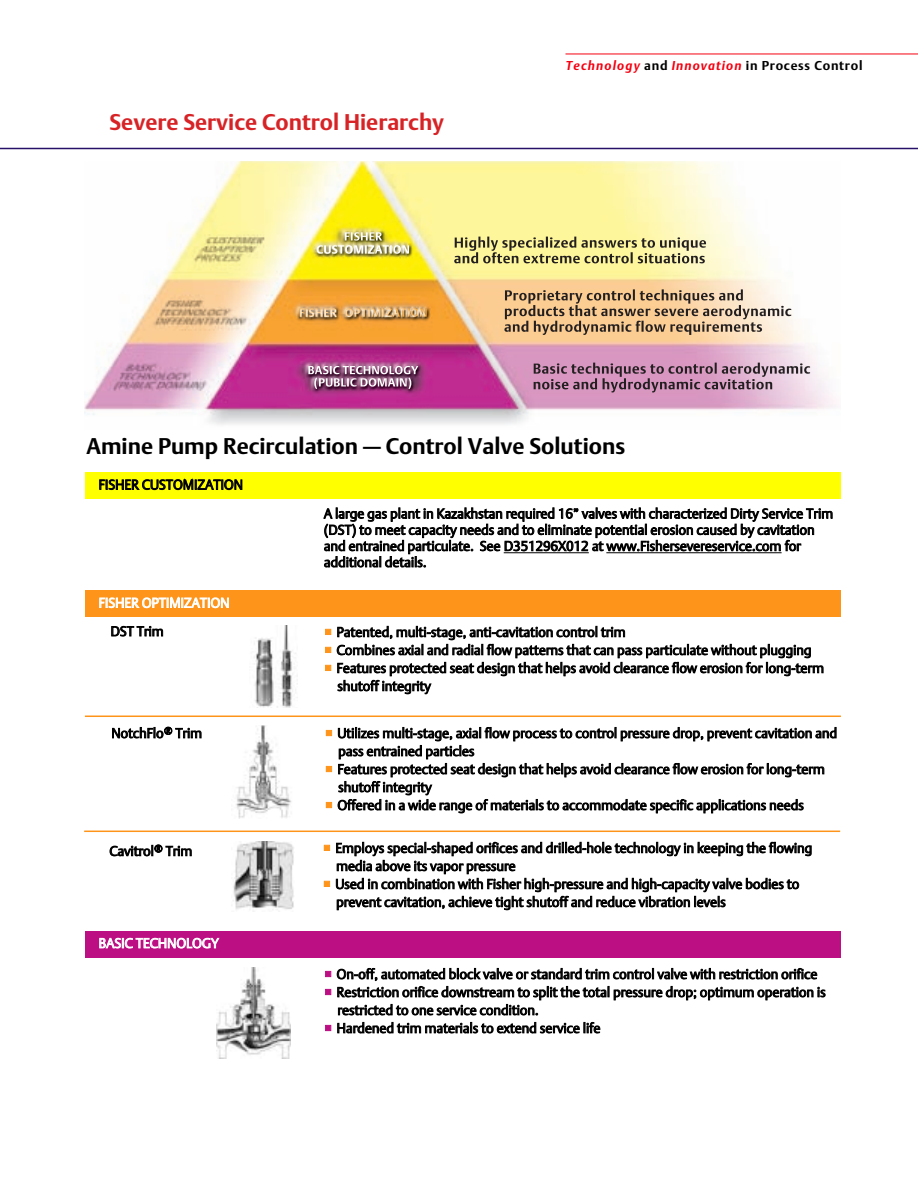
<style>
.page{position:relative;width:918px;height:1188px;background:#fff}
.page>*{position:absolute;margin:0;border:0;box-sizing:border-box;transform-origin:0 0}
.t1{font:700 22.5px "DTL Argo T";color:#000}
.t2{font:700 22.5px "DTL Argo T";color:#d72326}
.t3{font:13.5px/18px "DTL Argo T Light";color:#000}
.t4{font:13.5px "DTL Argo T Light";letter-spacing:-.005em;color:#fff}
.t5{font:italic 700 12.75px "DTL Argo T";letter-spacing:.09em;color:#f50010}
.s1{font-style:normal;color:#000}
</style>
<div class="page">
<hr style="left:0;top:148px;width:918px;height:1px;background:#271068">
<hr style="left:565px;top:54px;width:353px;height:1px;background:#f50010">
<img style="left:85px;top:161px;width:751px;height:264px">
<img style="left:454px;top:237px;width:121px;height:26px">
<img style="left:691px;top:240px;width:15px;height:8px">
<img style="left:691px;top:256px;width:14px;height:7px">
<img style="left:505px;top:290px;width:118px;height:14px">
<svg style="left:736px;top:289px;width:7px;height:12px"></svg>
<img style="left:505px;top:305px;width:109px;height:14px">
<img style="left:751px;top:306px;width:40px;height:10px">
<img style="left:504px;top:321px;width:120px;height:14px">
<svg style="left:757px;top:324px;width:5px;height:8px"></svg>
<img style="left:534px;top:363px;width:105px;height:14px">
<img style="left:770px;top:363px;width:40px;height:11px">
<img style="left:534px;top:378px;width:121px;height:15px">
<img style="left:299px;top:308px;width:128px;height:9px">
<img style="left:317px;top:232px;width:92px;height:22px">
<img style="left:308px;top:366px;width:110px;height:23px">
<div style="left:85px;top:472px;width:756px;height:27px;background:#ff0"></div>
<div style="left:85px;top:931px;width:756px;height:27px;background:#bd0f84"></div>
<div style="left:85px;top:590px;width:756px;height:27px;background:#fe941a"></div>
<hr style="left:504px;top:553px;width:85px;height:1px;background:#000">
<hr style="left:606px;top:553px;width:176px;height:1px;background:#000">
<img style="left:254px;top:625px;width:42px;height:83px">
<img style="left:216px;top:968px;width:74px;height:91px">
<hr style="left:85px;top:716px;width:756px;height:1px;background:#fe941a">
<img style="left:236px;top:725px;width:56px;height:93px">
<hr style="left:84px;top:831px;width:756px;height:1px;background:#fe941a">
<img style="left:233px;top:842px;width:61px;height:70px">
<h1 class="t2" style="left:110px;top:112px;width:336px">Severe Service Control Hierarchy</h1>
<p class="t5" style="left:566px;top:60px;width:298px">Technology <span class="s1">and</span> Innovation <span class="s1">in Process Control</span></p>
<h1 class="t1" style="left:86px;top:437px;width:540px">Amine Pump Recirculation — Control Valve Solutions</h1>
<p class="t3" style="left:99px;top:477px;width:146px">FISHER CUSTOMIZATION</p>
<p class="t4" style="left:99px;top:597px;width:132px">FISHER OPTIMIZATION</p>
<p class="t3" style="left:111px;top:623px;width:54px">DST Trim</p>
<p class="t3" style="left:111px;top:725px;width:92px">NotchFlo<sup>®</sup> Trim</p>
<p class="t3" style="left:109px;top:843px;width:84px">Cavitrol<sup>®</sup> Trim</p>
<p class="t4" style="left:99px;top:937px;width:122px">BASIC TECHNOLOGY</p>
<p class="t3" style="left:324px;top:507px;width:511px;line-height:16.2px">A large gas plant in Kazakhstan required 16” valves with characterized Dirty Service Trim (DST) to meet capacity needs and to eliminate potential erosion caused by cavitation and entrained particulate. See D351296X012 at www.Fishersevereservice.com for additional details.</p>
<p class="t3" style="left:337px;top:624px;width:489px">Patented, multi-stage, anti-cavitation control trim<br>Combines axial and radial flow patterns that can pass particulate without plugging Features protected seat design that helps avoid clearance flow erosion for long-term shutoff integrity</p>
<p class="t3" style="left:337px;top:725px;width:501px">Utilizes multi-stage, axial flow process to control pressure drop, prevent cavitation and pass entrained particles<br>Features protected seat design that helps avoid clearance flow erosion for long-term shutoff integrity<br>Offered in a wide range of materials to accommodate specific applications needs</p>
<p class="t3" style="left:335px;top:840px;width:478px">Employs special-shaped orifices and drilled-hole technology in keeping the flowing media above its vapor pressure<br>Used in combination with Fisher high-pressure and high-capacity valve bodies to prevent cavitation, achieve tight shutoff and reduce vibration levels</p>
<p class="t3" style="left:337px;top:966px;width:491px">On-off, automated block valve or standard trim control valve with restriction orifice Restriction orifice downstream to split the total pressure drop; optimum operation is restricted to one service condition.<br>Hardened trim materials to extend service life</p>
</div>
